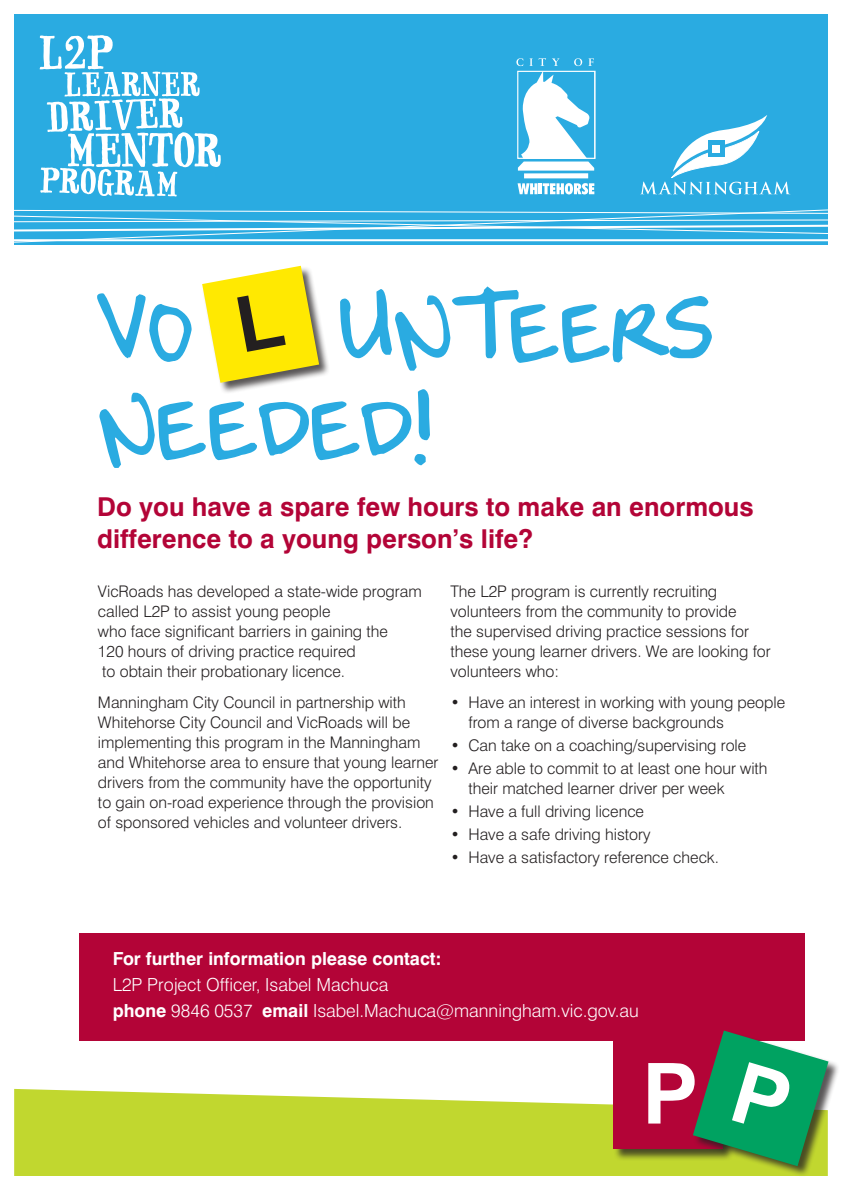
<style>
.page{position:relative;width:842px;height:1191px;background:#fff}
.page>*{position:absolute;margin:0;border:0;box-sizing:border-box;transform-origin:0 0}
.t1{font:118px/97.2px "Completein Him";color:#2aabe1}
.t2{font:700 84.5px "Arial";color:#fff}
.t3{font:700 26px/32px "Swiss 721 BT";color:#b30437}
.t4{font:300 18px/25.8px "Swiss 721 BT";color:#fff}
.t5{font:700 18px "Swiss 721 BT";color:#fff}
.t6{font:300 16px/20px "Swiss 721 BT";color:#231f20}
.s1{font-weight:700}
</style>
<div class="page">
<div style="left:79px;top:932px;width:726px;height:108px;background:#b30437"></div>
<div style="left:14px;top:14px;width:814px;height:231px;background:#2aabe1"></div>
<svg style="left:641px;top:115px;width:149px;height:79px"></svg>
<div style="left:708px;top:141px;width:16px;height:16px;background:#2aabe1"></div>
<div style="left:712px;top:145px;width:8px;height:8px;background:#fff"></div>
<svg style="left:14px;top:209px;width:814px;height:34px"></svg>
<svg style="left:39px;top:35px;width:182px;height:162px"></svg>
<svg style="left:14px;top:1089px;width:679px;height:87px;background:#c6da41"></svg>
<div style="left:202px;top:266px;width:128px;height:128px;background:#231f20;opacity:.75"></div>
<div style="left:613px;top:1039px;width:122px;height:122px;background:#231f20;opacity:.75"></div>
<div style="left:614px;top:1040px;width:109px;height:109px;background:#b30437"></div>
<div style="left:693px;top:1030px;width:147px;height:147px;background:#231f20;opacity:.75"></div>
<div style="left:524px;top:173px;width:64px;height:5px;background:#fff"></div>
<svg style="left:518px;top:183px;width:76px;height:11px"></svg>
<svg style="left:516px;top:58px;width:78px;height:113px"></svg>
<div style="left:517px;top:71px;width:79px;height:88px;border:1px solid #fff"></div>
<svg style="left:202px;top:266px;width:117px;height:117px"></svg>
<svg style="left:693px;top:1030px;width:135px;height:136px"></svg>
<h1 class="t1" style="left:97px;top:285px;width:617px">VO UNTEERS<br>NEEDED!</h1>
<h3 class="t3" style="left:97px;top:490px;width:658px">Do you have a spare few hours to make an enormous difference to a young person’s life?</h3>
<p class="t6" style="left:98px;top:581px;width:325px">VicRoads has developed a state-wide program called L2P to assist young people<br>who face significant barriers in gaining the<br>120 hours of driving practice required<br>to obtain their probationary licence.</p>
<p class="t6" style="left:98px;top:692px;width:342px">Manningham City Council in partnership with Whitehorse City Council and VicRoads will be implementing this program in the Manningham and Whitehorse area to ensure that young learner drivers from the community have the opportunity to gain on-road experience through the provision of sponsored vehicles and volunteer drivers.</p>
<p class="t6" style="left:450px;top:581px;width:322px">The L2P program is currently recruiting volunteers from the community to provide<br>the supervised driving practice sessions for these young learner drivers. We are looking for volunteers who:</p>
<p class="t6" style="left:468px;top:692px;width:318px;text-indent:-18px">• Have an interest in working with young people from a range of diverse backgrounds</p>
<p class="t6" style="left:450px;top:735px;width:297px">• Can take on a coaching/supervising role</p>
<p class="t6" style="left:468px;top:758px;width:301px;text-indent:-18px">• Are able to commit to at least one hour with their matched learner driver per week</p>
<p class="t6" style="left:450px;top:801px;width:195px">• Have a full driving licence</p>
<p class="t6" style="left:450px;top:824px;width:202px">• Have a safe driving history</p>
<p class="t6" style="left:450px;top:846px;width:270px">• Have a satisfactory reference check.</p>
<p class="t5" style="left:113px;top:947px;width:330px">For further information please contact:</p>
<p class="t4" style="left:113px;top:971px;width:528px">L2P Project Officer, Isabel Machuca<br><span class="s1">phone</span> 9846 0537 <span class="s1">email</span> Isabel.Machuca@manningham.vic.gov.au</p>
<h2 class="t2" style="left:642px;top:1037px;width:58px">P</h2>
</div>
